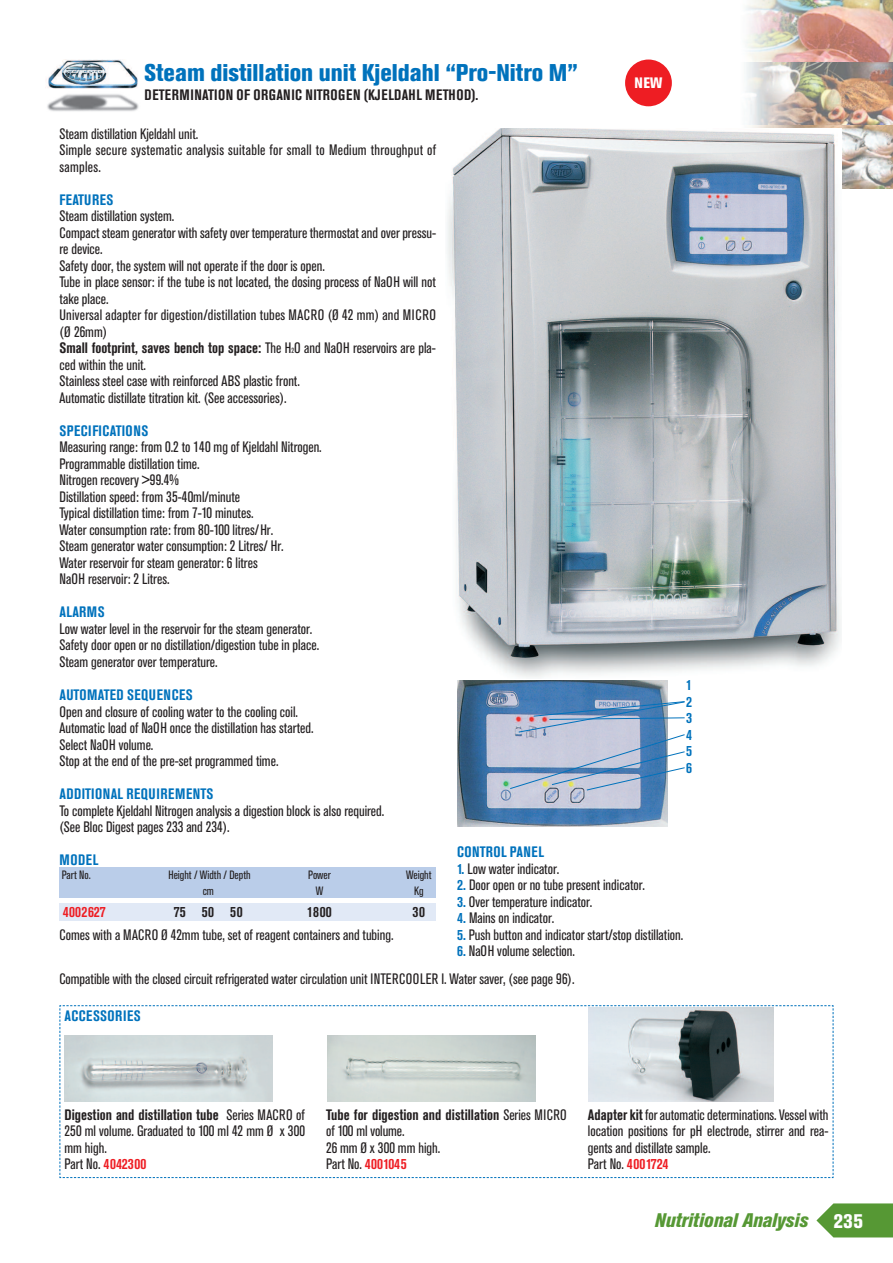
<style>
.page{position:relative;width:893px;height:1263px;background:#fff}
.page>*{position:absolute;margin:0;border:0;box-sizing:border-box;transform-origin:0 0}
.t1{font:800 condensed 24px "Akzidenz Grotesk BE";color:#0072bc}
.t2{font:italic 800 condensed 19.5px "Akzidenz Grotesk BE";color:#569834}
.t3{font:800 condensed 19.5px "Akzidenz Grotesk BE";color:#fff}
.t4{font:condensed 15px/16.5px "Akzidenz Grotesk BE";color:#231f20}
.t5{font:condensed 15px/16.5px "Akzidenz Grotesk BE";letter-spacing:.02em;color:#231f20}
.t6{font:700 condensed 15px/16.5px "Akzidenz Grotesk BE";letter-spacing:.035em;color:#0072bc;text-align:justify}
.t7{font:700 condensed 15px "Akzidenz Grotesk BE";letter-spacing:.035em;color:#231f20}
.t8{font:700 condensed 15px "Akzidenz Grotesk BE";letter-spacing:.01em;color:#ee1d23}
.t9{font:800 condensed 15px "Akzidenz Grotesk BE";color:#fff}
.t10{font:condensed 12px "Akzidenz Grotesk BE";color:#231f20}
.s1{font-weight:700}
.s2{font-size:7.5px}
.s3{font-weight:700;color:#0072bc}
.s4{font-weight:700;color:#ee1d23}
</style>
<div class="page">
<img style="left:746px;top:0;width:147px;height:63px">
<img style="left:746px;top:63px;width:147px;height:62px">
<svg style="left:751px;top:125px;width:142px;height:63px;background:#ccc4bb"></svg>
<svg style="left:816px;top:1203px;width:77px;height:34px;background:#6ba54d"></svg>
<div style="left:60px;top:868px;width:376px;height:30px;background:#bacde9"></div>
<div style="left:60px;top:903px;width:376px;height:17px;background:#e1e9f6"></div>
<img style="left:45px;top:60px;width:94px;height:52px">
<img style="left:447px;top:128px;width:395px;height:549px">
<img style="left:457px;top:680px;width:210px;height:146px">
<svg style="left:59px;top:1005px;width:775px;height:173px"></svg>
<img style="left:65px;top:1035px;width:208px;height:67px">
<img style="left:327px;top:1035px;width:209px;height:67px">
<img style="left:588px;top:1007px;width:186px;height:95px">
<div style="left:625px;top:60px;width:47px;height:46px;background:#ee1d23;border-radius:50%"></div>
<svg style="left:509px;top:701px;width:176px;height:90px;background:#9db2cf"></svg>
<h1 class="t1" style="left:145px;top:64px;width:435px">Steam distillation unit Kjeldahl “Pro-Nitro M”</h1>
<p class="t7" style="left:145px;top:90px;width:335px">DETERMINATION OF ORGANIC NITROGEN (KJELDAHL METHOD).</p>
<p class="t5" style="left:60px;top:127px;width:378px">Steam distillation Kjeldahl unit.<br>Simple secure systematic analysis suitable for small to Medium throughput of samples.</p>
<p class="t6" style="left:60px;top:193px;width:55px">FEATURES</p>
<p class="t4" style="left:60px;top:209px;width:378px">Steam distillation system.<br>Compact steam generator with safety over temperature thermostat and over pressu&shy;re device.<br>Safety door, the system will not operate if the door is open.<br>Tube in place sensor: if the tube is not located, the dosing process of NaOH will not take place.<br>Universal adapter for digestion/distillation tubes MACRO (Ø 42 mm) and MICRO (Ø 26mm)<br><span class="s1">Small footprint, saves bench top space:</span> The H<span class="s2">2</span>O and NaOH reservoirs are pla&shy;ced within the unit.<br>Stainless steel case with reinforced ABS plastic front.<br>Automatic distillate titration kit. (See accessories).</p>
<p class="t6" style="left:60px;top:424px;width:90px">SPECIFICATIONS</p>
<p class="t4" style="left:60px;top:440px;width:264px">Measuring range: from 0.2 to 140 mg of Kjeldahl Nitrogen.<br>Programmable distillation time.<br>Nitrogen recovery &gt;99.4%<br>Distillation speed: from 35-40ml/minute<br>Typical distillation time: from 7-10 minutes.<br>Water consumption rate: from 80-100 litres/Hr.<br>Steam generator water consumption: 2 Litres/ Hr.<br>Water reservoir for steam generator: 6 litres<br>NaOH reservoir: 2 Litres.</p>
<p class="t6" style="left:60px;top:605px;width:47px">ALARMS</p>
<p class="t4" style="left:60px;top:622px;width:261px">Low water level in the reservoir for the steam generator.<br>Safety door open or no distillation/digestion tube in place.<br>Steam generator over temperature.</p>
<p class="t6" style="left:60px;top:688px;width:135px">AUTOMATED SEQUENCES</p>
<p class="t4" style="left:60px;top:704px;width:256px">Open and closure of cooling water to the cooling coil.<br>Automatic load of NaOH once the distillation has started.<br>Select NaOH volume.<br>Stop at the end of the pre-set programmed time.</p>
<p class="t6" style="left:60px;top:787px;width:155px">ADDITIONAL REQUIREMENTS</p>
<p class="t4" style="left:60px;top:803px;width:326px">To complete Kjeldahl Nitrogen analysis a digestion block is also required. (See Bloc Digest pages 233 and 234).</p>
<p class="t6" style="left:60px;top:853px;width:40px">MODEL</p>
<p class="t10" style="left:62px;top:871px;width:30px">Part No.</p>
<p class="t10" style="left:168px;top:871px;width:84px">Height / Width / Depth</p>
<p class="t10" style="left:308px;top:871px;width:24px">Power</p>
<p class="t10" style="left:406px;top:871px;width:27px">Weight</p>
<p class="t10" style="left:203px;top:886px;width:13px">cm</p>
<p class="t10" style="left:316px;top:886px;width:9px">W</p>
<p class="t10" style="left:414px;top:886px;width:11px">Kg</p>
<p class="t8" style="left:63px;top:907px;width:45px">4002627</p>
<p class="t7" style="left:174px;top:907px;width:70px">75 50 50</p>
<p class="t7" style="left:307px;top:907px;width:26px">1800</p>
<p class="t7" style="left:412px;top:907px;width:14px">30</p>
<p class="t4" style="left:60px;top:927px;width:335px">Comes with a MACRO Ø 42mm tube, set of reagent containers and tubing.</p>
<p class="t9" style="left:635px;top:78px;width:29px">NEW</p>
<p class="t6" style="left:686px;top:678px;width:7px">1<br>2<br>3<br>4<br>5<br>6</p>
<p class="t6" style="left:457px;top:845px;width:88px">CONTROL PANEL</p>
<p class="t4" style="left:457px;top:861px;width:104px"><span class="s3">1.</span> Low water indicator.</p>
<p class="t4" style="left:457px;top:878px;width:189px"><span class="s3">2.</span> Door open or no tube present indicator.</p>
<p class="t4" style="left:457px;top:894px;width:137px"><span class="s3">3.</span> Over temperature indicator.</p>
<p class="t4" style="left:457px;top:911px;width:99px"><span class="s3">4.</span> Mains on indicator.</p>
<p class="t4" style="left:457px;top:927px;width:228px"><span class="s3">5.</span> Push button and indicator start/stop distillation.</p>
<p class="t4" style="left:457px;top:944px;width:119px"><span class="s3">6.</span> NaOH volume selection.</p>
<p class="t4" style="left:59px;top:971px;width:517px">Compatible with the closed circuit refrigerated water circulation unit INTERCOOLER I. Water saver, (see page 96).</p>
<p class="t6" style="left:65px;top:1009px;width:78px">ACCESSORIES</p>
<p class="t4" style="left:65px;top:1107px;width:242px"><span class="s1">Digestion and distillation tube</span> Series MACRO of<br>250 ml volume. Graduated to 100 ml 42 mm Ø x 300 mm high.<br>Part No. <span class="s4">4042300</span></p>
<p class="t4" style="left:326px;top:1107px;width:242px"><span class="s1">Tube for digestion and distillation</span> Series MICRO of 100 ml volume.<br>26 mm Ø x 300 mm high.<br>Part No. <span class="s4">4001045</span></p>
<p class="t4" style="left:588px;top:1107px;width:242px"><span class="s1">Adapter kit</span> for automatic determinations. Vessel with location positions for pH electrode, stirrer and rea&shy;gents and distillate sample.<br>Part No. <span class="s4">4001724</span></p>
<h2 class="t2" style="left:654px;top:1213px;width:155px">Nutritional Analysis</h2>
<h2 class="t3" style="left:833px;top:1214px;width:31px">235</h2>
</div>
